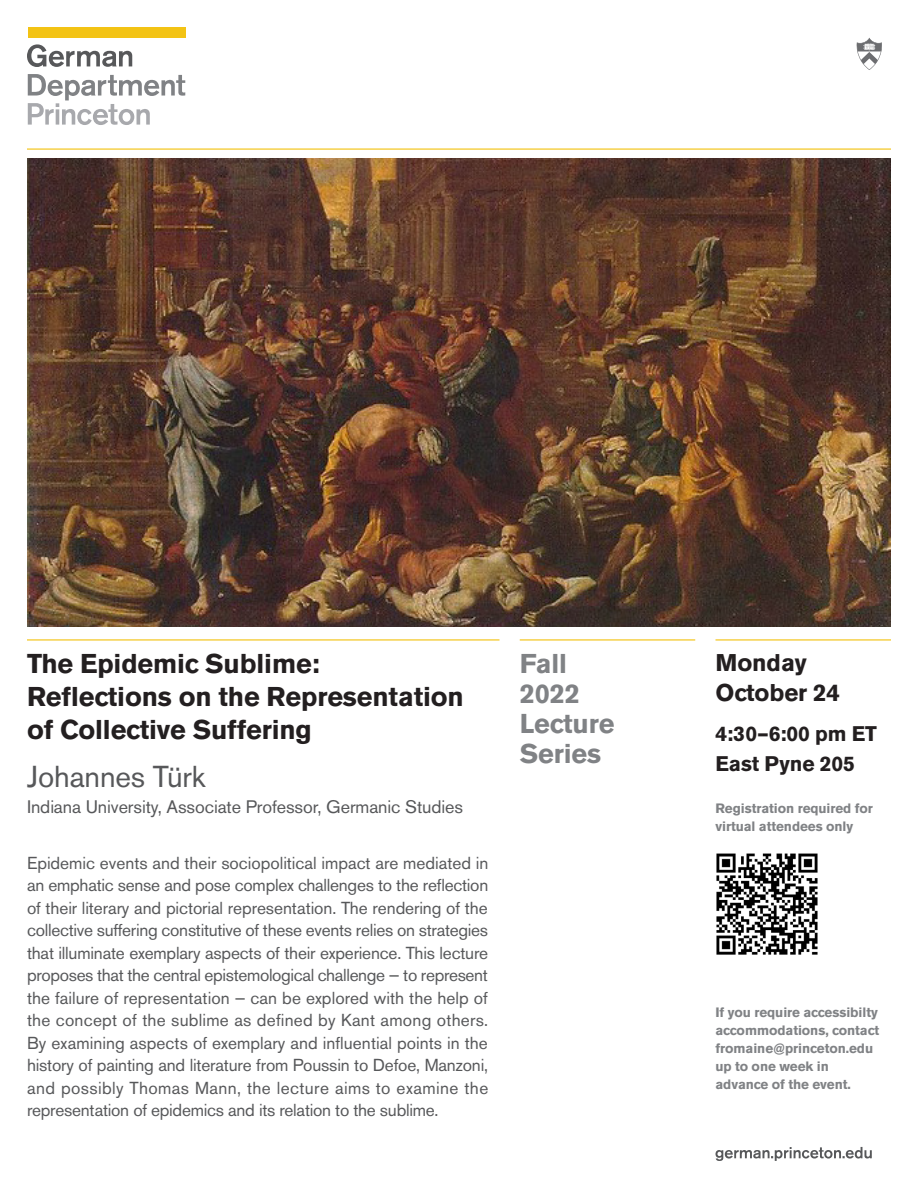
<style>
.page{position:relative;width:918px;height:1188px;background:#fff}
.page>*{position:absolute;margin:0;border:0;box-sizing:border-box;transform-origin:0 0}
._2_speaker{font:30px "Akzidenz Grotesk BE";letter-spacing:-.005em;color:#57585a}
._2_speaker-2{font:700 27px/33px "Akzidenz Grotesk BE";letter-spacing:-.005em;color:#231f20}
._5_event_tag{font:700 27px/30px "Akzidenz Grotesk BE";letter-spacing:-.005em;color:#808285}
._6_date___day{font:700 24px "Akzidenz Grotesk BE";letter-spacing:-.005em;color:#231f20}
._7_place___time{font:700 21px/30px "Akzidenz Grotesk BE";letter-spacing:-.005em;color:#231f20}
._2_speaker-3{font:18px "Akzidenz Grotesk BE";letter-spacing:-.005em;color:#57585a}
._2_speaker-4{font:17.25px/22.5px "Akzidenz Grotesk BE";letter-spacing:-.015em;color:#57585a;text-align:justify}
._7_place___time-2{font:700 13.5px/18px "Akzidenz Grotesk BE";letter-spacing:-.005em;color:#808285}
</style>
<div class="page">
<img style="left:27px;top:158px;width:864px;height:468px">
<img style="left:716px;top:853px;width:102px;height:102px">
<svg style="left:715px;top:1147px;width:157px;height:14px"></svg>
<svg style="left:857px;top:38px;width:25px;height:32px"></svg>
<hr style="left:520px;top:639px;width:175px;height:2px;background:#f3c314">
<hr style="left:716px;top:639px;width:175px;height:2px;background:#f3c314">
<hr style="left:27px;top:639px;width:473px;height:2px;background:#f3c314">
<hr style="left:27px;top:148px;width:864px;height:2px;background:#f3c314">
<div style="left:28px;top:27px;width:157px;height:10px;background:#f3c314"></div>
<svg style="left:27px;top:44px;width:105px;height:23px"></svg>
<svg style="left:28px;top:74px;width:157px;height:51px"></svg>
<p class="_2_speaker-2" style="left:27px;top:648px;width:438px">The Epidemic Sublime:<br>Reflections on the Representation of Collective Suffering</p>
<p class="_2_speaker" style="left:27px;top:759px;width:180px">Johannes Türk</p>
<p class="_2_speaker-3" style="left:27px;top:796px;width:438px">Indiana University, Associate Professor, Germanic Studies</p>
<p class="_2_speaker-4" style="left:27px;top:852px;width:463px">Epidemic events and their sociopolitical impact are mediated in an emphatic sense and pose complex challenges to the reflection of their literary and pictorial representation. The rendering of the collective suffering constitutive of these events relies on strategies that illuminate exemplary aspects of their experience. This lecture proposes that the central epistemological challenge — to represent the failure of representation — can be explored with the help of the concept of the sublime as defined by Kant among others.<br>By examining aspects of exemplary and influential points in the history of painting and literature from Poussin to Defoe, Manzoni, and possibly Thomas Mann, the lecture aims to examine the representation of epidemics and its relation to the sublime.</p>
<p class="_5_event_tag" style="left:520px;top:649px;width:49px">Fall</p>
<p class="_5_event_tag" style="left:520px;top:679px;width:96px">2022<br>Lecture<br>Series</p>
<p class="_6_date___day" style="left:716px;top:649px;width:93px">Monday</p>
<p class="_6_date___day" style="left:716px;top:679px;width:126px">October 24</p>
<p class="_7_place___time" style="left:716px;top:719px;width:163px">4:30–6:00 pm ET<br>East Pyne 205</p>
<p class="_7_place___time-2" style="left:716px;top:799px;width:159px">Registration required for virtual attendees only</p>
<p class="_7_place___time-2" style="left:716px;top:1003px;width:165px">If you require accessibilty accommodations, contact fromaine@princeton.edu up to one week in advance of the event.</p>
</div>
